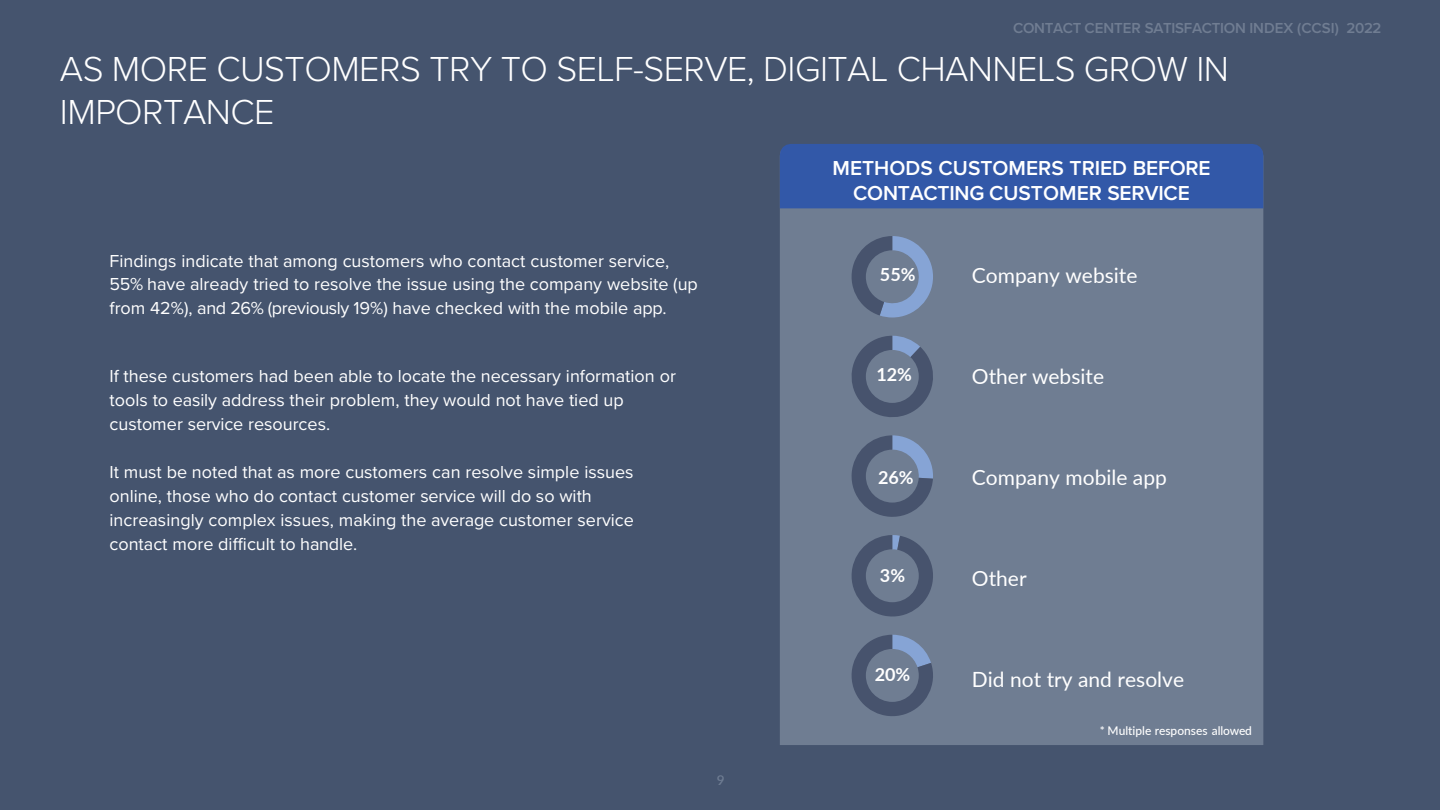
<style>
.page{position:relative;width:1440px;height:810px;background:#45546e}
.page>*{position:absolute;margin:0;border:0;box-sizing:border-box;transform-origin:0 0}
.t1{font:300 36px/43.2px "Proxima Nova";letter-spacing:-.015em;color:#fff}
.t2{font:21px "Lato";color:#fff}
.t3{font:600 21px/25.2px "Proxima Nova";color:#fff;text-align:center}
.t4{font:18px/24px "Proxima Nova";color:#fff}
.t5{font:700 18px "Lato";color:#fff}
.t6{font:600 15px "Proxima Nova";letter-spacing:-.015em;color:#707d92}
.t7{font:600 13.5px "Lato";color:#6e7c92}
.t8{font:500 12px "Lato";color:#fff}
</style>
<div class="page">
<div style="left:780px;top:208px;width:483px;height:537px;background:#6f7d92"></div>
<div style="left:780px;top:144px;width:483px;height:64px;background:#3258a8"></div>
<svg style="left:847px;top:236px;width:86px;height:82px"></svg>
<svg style="left:847px;top:336px;width:90px;height:86px"></svg>
<svg style="left:850px;top:435px;width:83px;height:83px"></svg>
<svg style="left:847px;top:635px;width:91px;height:86px"></svg>
<svg style="left:848px;top:535px;width:89px;height:85px"></svg>
<p class="t6" style="left:1013px;top:17px;width:370px">CONTACT CENTER SATISFACTION INDEX (CCSI) 2022</p>
<h2 class="t1" style="left:60px;top:45px;width:1171px">AS MORE CUSTOMERS TRY TO SELF-SERVE, DIGITAL CHANNELS GROW IN<br>IMPORTANCE</h2>
<p class="t4" style="left:110px;top:248px;width:590px">Findings indicate that among customers who contact customer service,<br>55% have already tried to resolve the issue using the company website (up from 42%), and 26% (previously 19%) have checked with the mobile app.</p>
<p class="t4" style="left:110px;top:364px;width:568px">If these customers had been able to locate the necessary information or tools to easily address their problem, they would not have tied up customer service resources.</p>
<p class="t4" style="left:110px;top:460px;width:526px">It must be noted that as more customers can resolve simple issues online, those who do contact customer service will do so with increasingly complex issues, making the average customer service contact more difficult to handle.</p>
<p class="t7" style="left:717px;top:770px;width:9px">9</p>
<p class="t3" style="left:832px;top:155px;width:380px">METHODS CUSTOMERS TRIED BEFORE<br>CONTACTING CUSTOMER SERVICE</p>
<p class="t5" style="left:880px;top:262px;width:37px">55%</p>
<p class="t2" style="left:972px;top:260px;width:167px">Company website</p>
<p class="t5" style="left:876px;top:361px;width:37px">12%</p>
<p class="t2" style="left:972px;top:361px;width:134px">Other website</p>
<p class="t5" style="left:878px;top:464px;width:37px">26%</p>
<p class="t2" style="left:972px;top:463px;width:197px">Company mobile app</p>
<p class="t5" style="left:880px;top:562px;width:27px">3%</p>
<p class="t2" style="left:972px;top:564px;width:56px">Other</p>
<p class="t5" style="left:875px;top:661px;width:37px">20%</p>
<p class="t2" style="left:972px;top:665px;width:214px">Did not try and resolve</p>
<p class="t8" style="left:1100px;top:722px;width:153px">* Multiple responses allowed</p>
</div>
